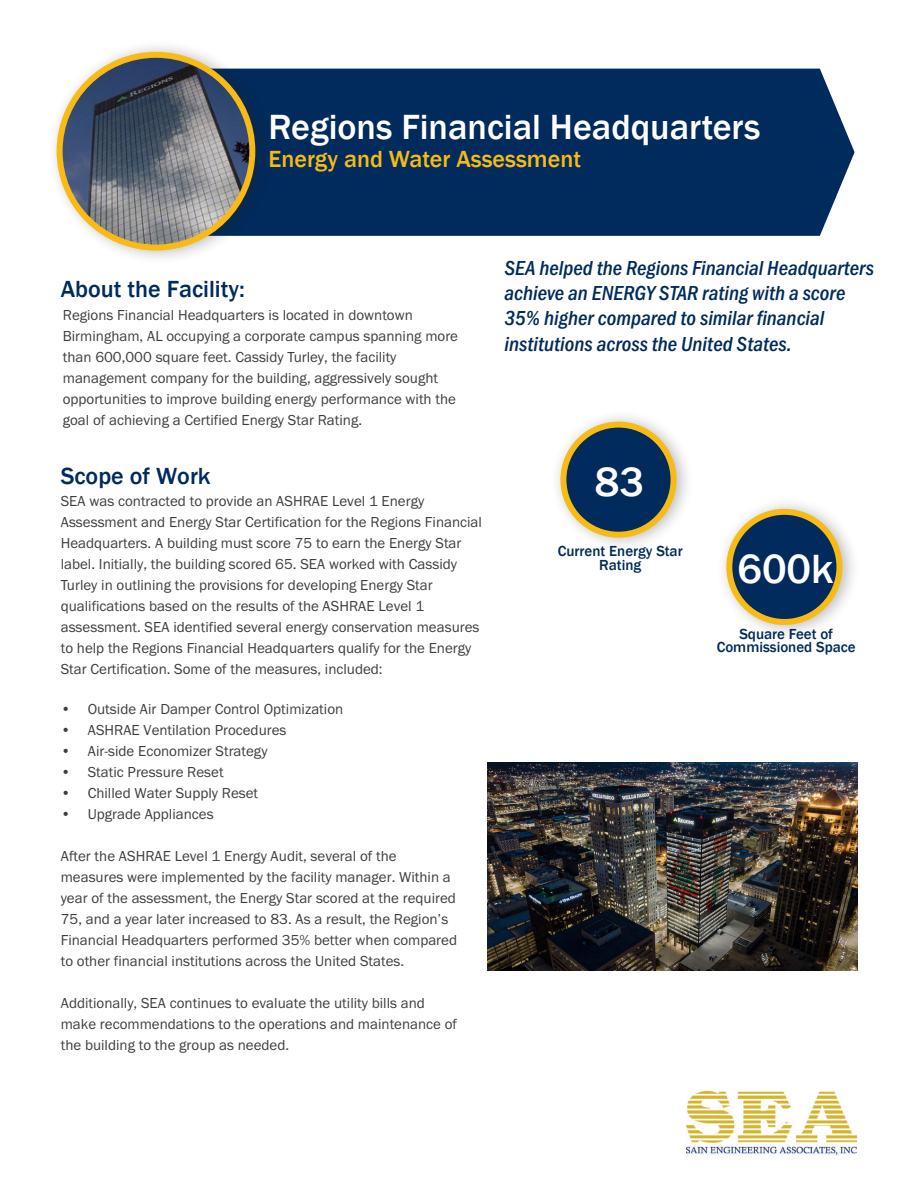
<style>
.page{position:relative;width:918px;height:1188px;background:#fff}
.page>*{position:absolute;margin:0;border:0;box-sizing:border-box;transform-origin:0 0}
.t1{font:500 42px "Franklin Gothic";color:#fff}
.t2{font:500 36px "Franklin Gothic";color:#fff}
.t3{font:500 24px "Franklin Gothic";color:#002b5c}
.t4{font:500 24px "Franklin Gothic";color:#f8bb15}
.t5{font:21px/25.2px "Franklin Gothic URW Con Med Ita";color:#002b5c}
.t6{font:15px/21px "Franklin Gothic URW Boo";color:#3e3e3f}
.t7{font:500 15px/13.5px "Franklin Gothic";color:#002b5c;text-align:center}
.s1{font-family:"Franklin Gothic"}
</style>
<div class="page">
<div style="left:273px;top:69px;width:582px;height:167px;background:#002b5c"></div>
<div style="left:47px;top:39px;width:226px;height:226px;background:#231f20;opacity:.3"></div>
<img style="left:60px;top:55px;width:192px;height:193px;border-radius:96px">
<div style="left:57px;top:52px;width:198px;height:199px;border:6px solid #f8bb15;border-radius:50%"></div>
<img style="left:687px;top:1092px;width:170px;height:62px">
<div style="left:551px;top:409px;width:143px;height:143px;background:#231f20;opacity:.3"></div>
<div style="left:563px;top:425px;width:111px;height:110px;background:#002b5c;border-radius:50%"></div>
<div style="left:560px;top:422px;width:117px;height:116px;border:6px solid #f8bb15;border-radius:50%"></div>
<div style="left:717px;top:496px;width:143px;height:144px;background:#231f20;opacity:.3"></div>
<div style="left:729px;top:512px;width:110px;height:110px;background:#002b5c;border-radius:50%"></div>
<div style="left:726px;top:509px;width:116px;height:116px;border:6px solid #f8bb15;border-radius:50%"></div>
<img style="left:488px;top:763px;width:370px;height:208px">
<p class="t2" style="left:269px;top:104px;width:493px">Regions Financial Headquarters</p>
<p class="t4" style="left:269px;top:145px;width:314px">Energy and Water Assessment</p>
<p class="t3" style="left:61px;top:275px;width:186px">About the Facility:</p>
<p class="t6" style="left:63px;top:304px;width:397px">Regions Financial Headquarters is located in downtown Birmingham, AL occupying a corporate campus spanning more than 600,000 square feet. Cassidy Turley, the facility management company for the building, aggressively sought opportunities to improve building energy performance with the goal of achieving a Certified Energy Star Rating.</p>
<p class="t3" style="left:61px;top:461px;width:151px">Scope of Work</p>
<p class="t6" style="left:61px;top:490px;width:423px">SEA was contracted to provide an ASHRAE Level 1 Energy Assessment and Energy Star Certification for the Regions Financial Headquarters. A building must score 75 to earn the Energy Star label. Initially, the building scored 65. SEA worked with Cassidy Turley in outlining the provisions for developing Energy Star qualifications based on the results of the ASHRAE Level 1 assessment. SEA identified several energy conservation measures to help the Regions Financial Headquarters qualify for the Energy Star Certification. Some of the measures, included:</p>
<p class="t6" style="left:61px;top:698px;width:284px"><span class="s1">•</span> Outside Air Damper Control Optimization</p>
<p class="t6" style="left:61px;top:719px;width:227px"><span class="s1">•</span> ASHRAE Ventilation Procedures</p>
<p class="t6" style="left:61px;top:740px;width:208px"><span class="s1">•</span> Air-side Economizer Strategy</p>
<p class="t6" style="left:61px;top:761px;width:164px"><span class="s1">•</span> Static Pressure Reset</p>
<p class="t6" style="left:61px;top:782px;width:199px"><span class="s1">•</span> Chilled Water Supply Reset</p>
<p class="t6" style="left:61px;top:803px;width:154px"><span class="s1">•</span> Upgrade Appliances</p>
<p class="t6" style="left:61px;top:845px;width:398px">After the ASHRAE Level 1 Energy Audit, several of the measures were implemented by the facility manager. Within a year of the assessment, the Energy Star scored at the required 75, and a year later increased to 83. As a result, the Region’s Financial Headquarters performed 35% better when compared to other financial institutions across the United States.</p>
<p class="t6" style="left:61px;top:992px;width:398px">Additionally, SEA continues to evaluate the utility bills and make recommendations to the operations and maintenance of the building to the group as needed.</p>
<p class="t5" style="left:504px;top:254px;width:371px">SEA helped the Regions Financial Headquarters achieve an ENERGY STAR rating with a score 35% higher compared to similar financial institutions across the United States.</p>
<p class="t1" style="left:595px;top:456px;width:51px">83</p>
<p class="t7" style="left:558px;top:544px;width:126px">Current Energy Star<br>Rating</p>
<p class="t1" style="left:737px;top:543px;width:98px">600k</p>
<p class="t7" style="left:717px;top:627px;width:141px">Square Feet of<br>Commissioned Space</p>
</div>
